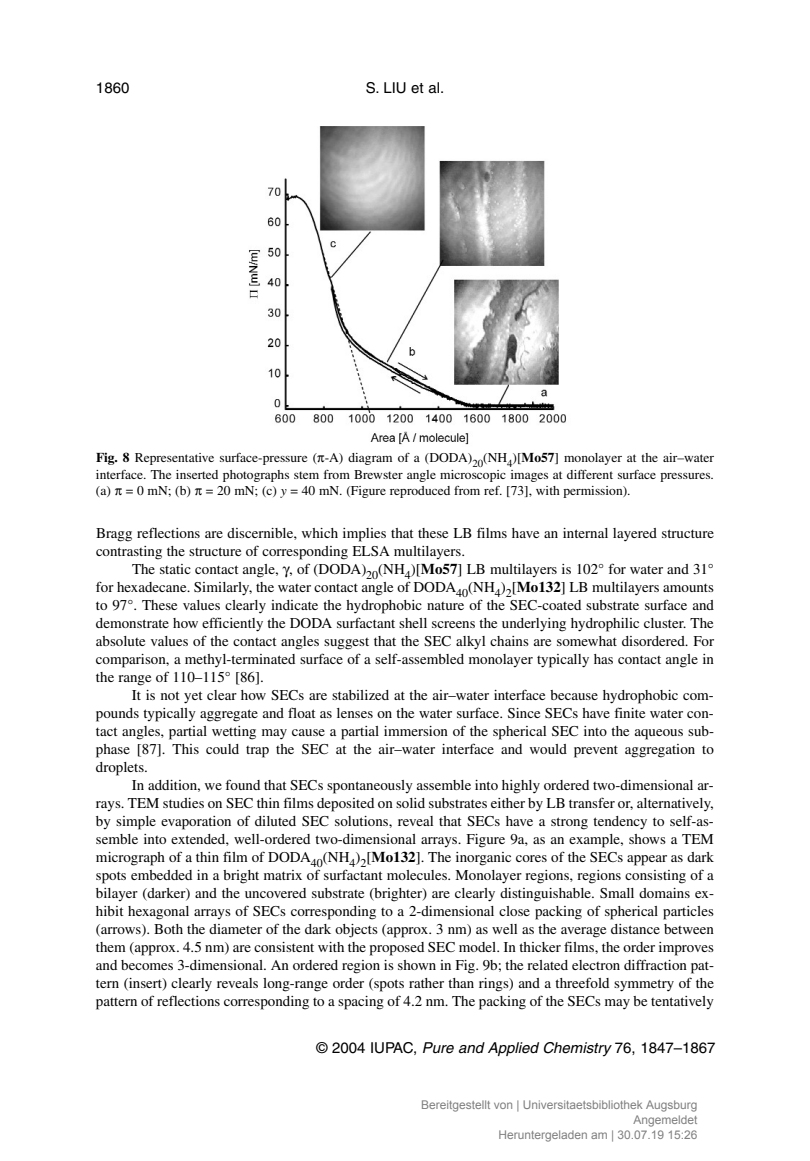
<style>
.page{position:relative;width:810px;height:1161px;background:#fff}
.page>*{position:absolute;margin:0;border:0;box-sizing:border-box;transform-origin:0 0}
.t1{font:15px/18px "Times";color:#000;text-align:justify}
.t2{font:15px "Helvetica";color:#000}
.t3{font:13.5px/16.5px "Times";color:#000;text-align:justify}
.t4{font:12px/15px "Arial";color:#808080;text-align:right}
.s1{font-weight:700}
.s2{font-style:italic}
</style>
<div class="page">
<img style="left:249px;top:126px;width:317px;height:319px">
<p class="t2" style="left:96px;top:82px;width:35px">1860</p>
<p class="t2" style="left:366px;top:82px;width:80px">S. LIU et al.</p>
<p class="t3" style="left:96px;top:451px;width:620px"><span class="s1">Fig. 8</span> Representative surface-pressure ( -A) diagram of a (DODA)<sub>20</sub>(NH<sub>4</sub>)[<span class="s1">Mo57</span>] monolayer at the air–water interface. The inserted photographs stem from Brewster angle microscopic images at different surface pressures. (a) = 0 mN; (b) = 20 mN; (c) <span class="s2">y</span> = 40 mN. (Figure reproduced from ref. [73], with permission).</p>
<p class="t1" style="left:96px;top:526px;width:620px">Bragg reflections are discernible, which implies that these LB films have an internal layered structure contrasting the structure of corresponding ELSA multilayers.</p>
<p class="t1" style="left:96px;top:562px;width:620px;text-indent:36px">The static contact angle, , of (DODA)<sub>20</sub>(NH<sub>4</sub>)[<span class="s1">Mo57</span>] LB multilayers is 102° for water and 31° for hexadecane. Similarly, the water contact angle of DODA<sub>40</sub>(NH<sub>4</sub>)<sub>2</sub>[<span class="s1">Mo132</span>] LB multilayers amounts to 97°. These values clearly indicate the hydrophobic nature of the SEC-coated substrate surface and demonstrate how efficiently the DODA surfactant shell screens the underlying hydrophilic cluster. The absolute values of the contact angles suggest that the SEC alkyl chains are somewhat disordered. For comparison, a methyl-terminated surface of a self-assembled monolayer typically has contact angle in the range of 110–115° [86].</p>
<p class="t1" style="left:96px;top:688px;width:620px;text-indent:36px">It is not yet clear how SECs are stabilized at the air–water interface because hydrophobic com&shy;pounds typically aggregate and float as lenses on the water surface. Since SECs have finite water con&shy;tact angles, partial wetting may cause a partial immersion of the spherical SEC into the aqueous sub&shy;phase [87]. This could trap the SEC at the air–water interface and would prevent aggregation to droplets.</p>
<p class="t1" style="left:96px;top:778px;width:620px;text-indent:36px">In addition, we found that SECs spontaneously assemble into highly ordered two-dimensional ar&shy;rays. TEM studies on SEC thin films deposited on solid substrates either by LB transfer or, alternatively, by simple evaporation of diluted SEC solutions, reveal that SECs have a strong tendency to self-as&shy;semble into extended, well-ordered two-dimensional arrays. Figure 9a, as an example, shows a TEM micrograph of a thin film of DODA<sub>40</sub>(NH<sub>4</sub>)<sub>2</sub>[<span class="s1">Mo132</span>]. The inorganic cores of the SECs appear as dark spots embedded in a bright matrix of surfactant molecules. Monolayer regions, regions consisting of a bilayer (darker) and the uncovered substrate (brighter) are clearly distinguishable. Small domains ex&shy;hibit hexagonal arrays of SECs corresponding to a 2-dimensional close packing of spherical particles (arrows). Both the diameter of the dark objects (approx. 3 nm) as well as the average distance between them (approx. 4.5 nm) are consistent with the proposed SEC model. In thicker films, the order improves and becomes 3-dimensional. An ordered region is shown in Fig. 9b; the related electron diffraction pat&shy;tern (insert) clearly reveals long-range order (spots rather than rings) and a threefold symmetry of the pattern of reflections corresponding to a spacing of 4.2 nm. The packing of the SECs may be tentatively</p>
<p class="t2" style="left:316px;top:1042px;width:400px">© 2004 IUPAC, <span class="s2">Pure and Applied Chemistry</span> 76, 1847–1867</p>
<p class="t4" style="left:421px;top:1098px;width:278px">Bereitgestellt von | Universitaetsbibliothek Augsburg<br>Angemeldet<br>Heruntergeladen am | 30.07.19 15:26</p>
</div>
